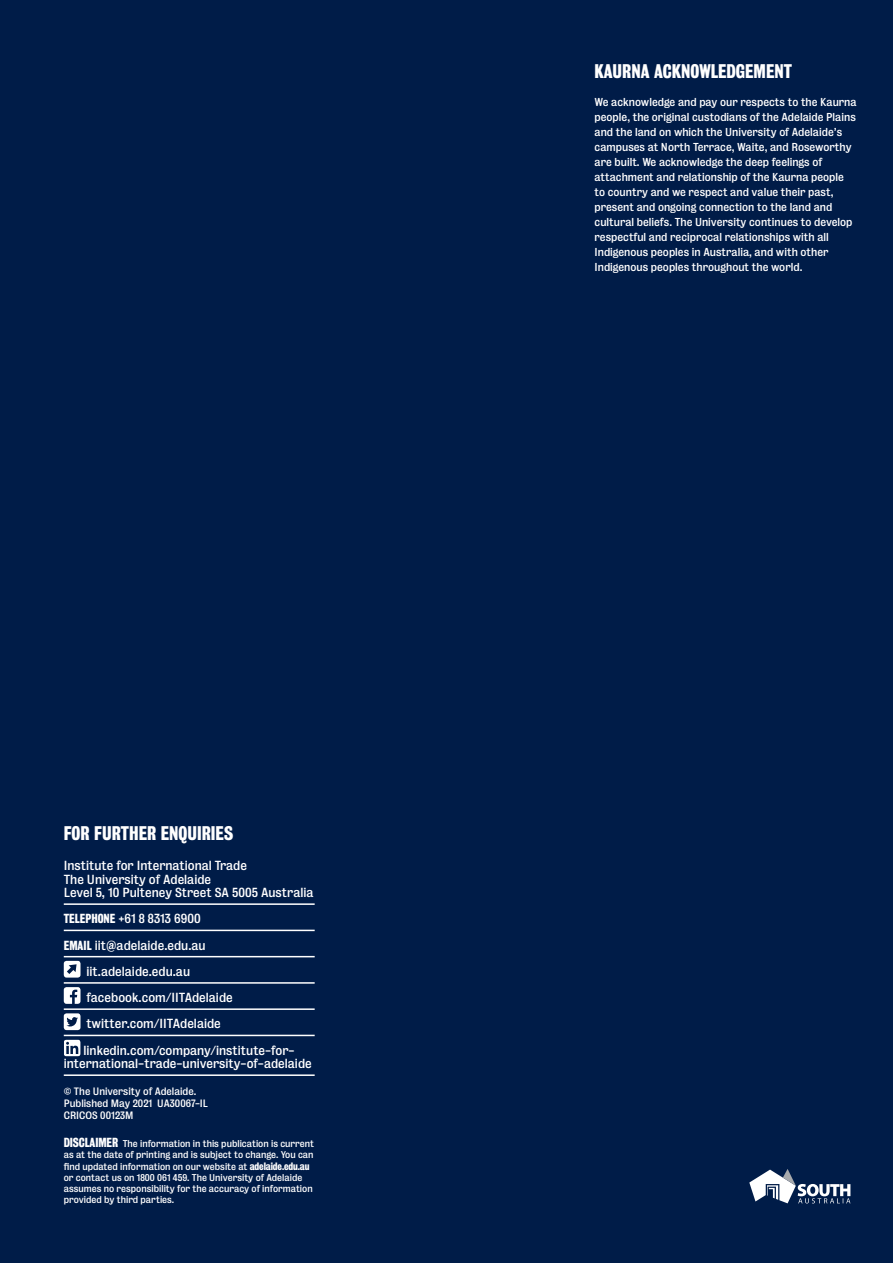
<style>
.page{position:relative;width:893px;height:1263px;background:#001c48}
.page>*{position:absolute;margin:0;border:0;box-sizing:border-box;transform-origin:0 0}
.t1{font:700 18px "Bureau Grot Condensed";color:#fff}
.t2{font:12px/13.5px "Bureau Grot";color:#fff}
.t3{font:10.5px/15px "Bureau Grot";color:#fff}
.t4{font:9.75px/12px "Bureau Grot";color:#fff}
.t5{font:9px/11.2px "Bureau Grot";color:#fff}
.s1{font-family:"Bureau Grot Condensed";font-weight:700}
.s2{font-family:"Bureau Grot Condensed";font-weight:700;font-size:12px}
.s3{font-family:"Bureau Grot Condensed";font-weight:700;font-size:9.75px}
</style>
<div class="page">
<hr style="left:64px;top:903px;width:251px;height:2px;background:#fff">
<hr style="left:64px;top:930px;width:251px;height:1px;background:#fff">
<hr style="left:64px;top:956px;width:251px;height:1px;background:#fff">
<hr style="left:64px;top:982px;width:251px;height:2px;background:#fff">
<hr style="left:64px;top:1008px;width:251px;height:2px;background:#fff">
<hr style="left:64px;top:1035px;width:251px;height:1px;background:#fff">
<hr style="left:64px;top:1074px;width:251px;height:2px;background:#fff">
<svg style="left:64px;top:961px;width:17px;height:16px"></svg>
<svg style="left:64px;top:987px;width:17px;height:17px"></svg>
<svg style="left:64px;top:1013px;width:17px;height:17px"></svg>
<svg style="left:64px;top:1040px;width:17px;height:16px"></svg>
<svg style="left:749px;top:1169px;width:101px;height:34px"></svg>
<h1 class="t1" style="left:64px;top:822px;width:171px">FOR FURTHER ENQUIRIES</h1>
<p class="t2" style="left:64px;top:859px;width:251px">Institute for International Trade<br>The University of Adelaide<br>Level 5, 10 Pulteney Street SA 5005 Australia</p>
<p class="t2" style="left:64px;top:912px;width:138px"><span class="s1">TELEPHONE</span> +61 8 8313 6900</p>
<p class="t2" style="left:64px;top:938px;width:143px"><span class="s1">EMAIL</span> iit@adelaide.edu.au</p>
<p class="t2" style="left:87px;top:964px;width:105px">iit.adelaide.edu.au</p>
<p class="t2" style="left:87px;top:991px;width:148px">facebook.com/IITAdelaide</p>
<p class="t2" style="left:87px;top:1017px;width:136px">twitter.com/IITAdelaide</p>
<p class="t2" style="left:84px;top:1043px;width:213px">linkedin.com/company/institute-for-</p>
<p class="t2" style="left:64px;top:1057px;width:249px">international-trade-university-of-adelaide</p>
<p class="t4" style="left:64px;top:1085px;width:146px">© The University of Adelaide.<br>Published May 2021 UA30067-IL<br>CRICOS 00123M</p>
<p class="t5" style="left:64px;top:1138px;width:252px"><span class="s2">DISCLAIMER</span> The information in this publication is current as at the date of printing and is subject to change. You can find updated information on our website at <span class="s3">adelaide.edu.au </span>or contact us on 1800 061 459. The University of Adelaide assumes no responsibility for the accuracy of information provided by third parties.</p>
<h1 class="t1" style="left:595px;top:61px;width:199px">KAURNA ACKNOWLEDGEMENT</h1>
<p class="t3" style="left:595px;top:94px;width:264px">We acknowledge and pay our respects to the Kaurna people, the original custodians of the Adelaide Plains and the land on which the University of Adelaide’s campuses at North Terrace, Waite, and Roseworthy are built. We acknowledge the deep feelings of attachment and relationship of the Kaurna people to country and we respect and value their past, present and ongoing connection to the land and cultural beliefs. The University continues to develop respectful and reciprocal relationships with all Indigenous peoples in Australia, and with other Indigenous peoples throughout the world.</p>
</div>
